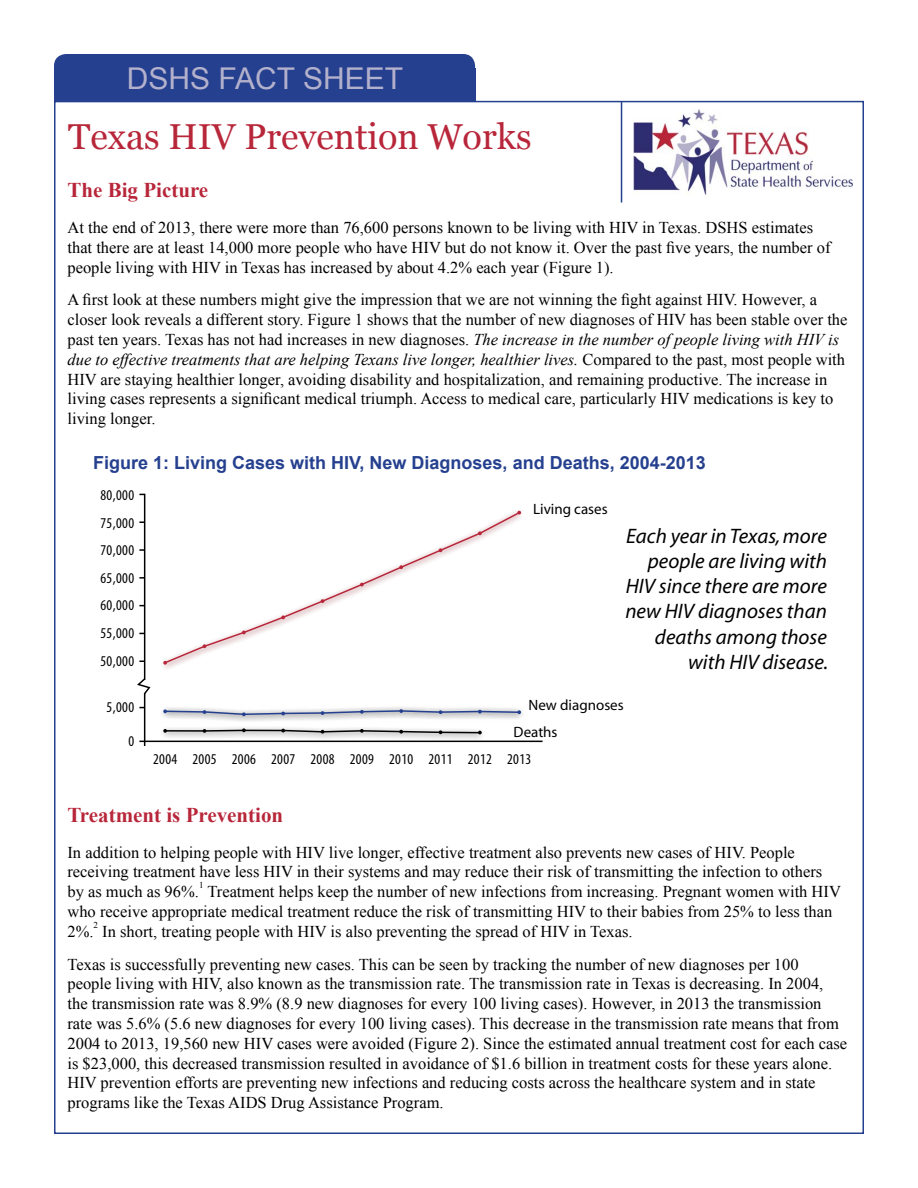
<style>
.page{position:relative;width:918px;height:1188px;background:#fff}
.page>*{position:absolute;margin:0;border:0;box-sizing:border-box;transform-origin:0 0}
.t1{font:36px "Georgia";color:#b8263a}
.t2{font:30px "Arial";color:#b4b1cc}
.t3{font:italic 21px/25.2px "Myriad";color:#000;text-align:right}
.Header_1{font:700 21px "Times New Roman";color:#b8263a}
.t4{font:700 18px "Arial";color:#25408f}
.Text{font:16.5px/19.8px "Times New Roman";color:#000}
.t5{font:condensed 15px "Myriad Pro";letter-spacing:.025em;color:#000}
.t6{font:15px "Myriad";color:#000}
.Text-2{font:9px "Times New Roman";color:#000}
.s1{font-style:italic}
</style>
<div class="page">
<div style="left:54px;top:54px;width:421px;height:30px;background:#25408f;border-radius:12px"></div>
<div style="left:54px;top:69px;width:421px;height:32px;background:#25408f"></div>
<img style="left:634px;top:109px;width:218px;height:85px">
<hr style="left:621px;top:102px;width:1px;height:100px;background:#25408f">
<hr style="left:144px;top:494px;width:1px;height:252px;background:#000">
<hr style="left:139px;top:741px;width:404px;height:1px;background:#000">
<div style="left:159px;top:725px;width:327px;height:16px;background:#000;opacity:.75"></div>
<svg style="left:162px;top:707px;width:361px;height:14px"></svg>
<svg style="left:164px;top:511px;width:357px;height:154px"></svg>
<svg style="left:137px;top:677px;width:14px;height:19px"></svg>
<svg style="left:163px;top:661px;width:4px;height:4px"></svg>
<svg style="left:242px;top:631px;width:4px;height:3px"></svg>
<svg style="left:203px;top:644px;width:3px;height:4px"></svg>
<svg style="left:281px;top:615px;width:4px;height:4px"></svg>
<svg style="left:321px;top:599px;width:3px;height:4px"></svg>
<svg style="left:399px;top:565px;width:4px;height:4px"></svg>
<svg style="left:517px;top:511px;width:4px;height:4px"></svg>
<svg style="left:478px;top:531px;width:4px;height:4px"></svg>
<svg style="left:439px;top:548px;width:3px;height:4px"></svg>
<svg style="left:360px;top:583px;width:4px;height:3px"></svg>
<svg style="left:163px;top:709px;width:358px;height:7px;background:#aeb5c7"></svg>
<svg style="left:163px;top:728px;width:319px;height:6px"></svg>
<p class="t2" style="left:127px;top:58px;width:278px">DSHS FACT SHEET</p>
<p class="t1" style="left:68px;top:115px;width:465px">Texas HIV Prevention Works</p>
<p class="Header_1" style="left:68px;top:176px;width:142px">The Big Picture</p>
<p class="Text" style="left:68px;top:217px;width:765px">At the end of 2013, there were more than 76,600 persons known to be living with HIV in Texas. DSHS estimates that there are at least 14,000 more people who have HIV but do not know it. Over the past five years, the number of people living with HIV in Texas has increased by about 4.2% each year (Figure 1).</p>
<p class="Text" style="left:68px;top:290px;width:782px">A first look at these numbers might give the impression that we are not winning the fight against HIV. However, a closer look reveals a different story. Figure 1 shows that the number of new diagnoses of HIV has been stable over the past ten years. Texas has not had increases in new diagnoses. <span class="s1">The increase in the number of people living with HIV is due to effective treatments that are helping Texans live longer, healthier lives.</span> Compared to the past, most people with HIV are staying healthier longer, avoiding disability and hospitalization, and remaining productive. The increase in living cases represents a significant medical triumph. Access to medical care, particularly HIV medications is key to living longer.</p>
<p class="t4" style="left:93px;top:451px;width:614px">Figure 1: Living Cases with HIV, New Diagnoses, and Deaths, 2004-2013</p>
<p class="t5" style="left:101px;top:486px;width:35px">80,000</p>
<p class="t5" style="left:101px;top:514px;width:35px">75,000</p>
<p class="t5" style="left:101px;top:541px;width:35px">70,000</p>
<p class="t5" style="left:101px;top:569px;width:35px">65,000</p>
<p class="t5" style="left:101px;top:596px;width:35px">60,000</p>
<p class="t5" style="left:101px;top:624px;width:35px">55,000</p>
<p class="t5" style="left:101px;top:652px;width:35px">50,000</p>
<p class="t5" style="left:107px;top:698px;width:29px">5,000</p>
<p class="t5" style="left:128px;top:732px;width:7px">0</p>
<p class="t6" style="left:533px;top:501px;width:76px">Living cases</p>
<p class="t3" style="left:625px;top:524px;width:204px">Each year in Texas, more people are living with<br>HIV since there are more new HIV diagnoses than deaths among those with HIV disease.</p>
<p class="t6" style="left:529px;top:698px;width:97px">New diagnoses</p>
<p class="t6" style="left:514px;top:724px;width:45px">Deaths</p>
<p class="t5" style="left:153px;top:750px;width:26px">2004</p>
<p class="t5" style="left:350px;top:750px;width:26px">2009</p>
<p class="t5" style="left:389px;top:750px;width:26px">2010</p>
<p class="t5" style="left:428px;top:750px;width:26px">2011</p>
<p class="t5" style="left:468px;top:750px;width:26px">2012</p>
<p class="t5" style="left:507px;top:750px;width:26px">2013</p>
<p class="t5" style="left:192px;top:750px;width:26px">2005</p>
<p class="t5" style="left:232px;top:750px;width:26px">2006</p>
<p class="t5" style="left:271px;top:750px;width:26px">2007</p>
<p class="t5" style="left:310px;top:750px;width:26px">2008</p>
<p class="Header_1" style="left:68px;top:800px;width:217px">Treatment is Prevention</p>
<p class="Text" style="left:68px;top:842px;width:756px">In addition to helping people with HIV live longer, effective treatment also prevents new cases of HIV. People receiving treatment have less HIV in their systems and may reduce their risk of transmitting the infection to others by as much as 96%.</p>
<p class="Text-2" style="left:199px;top:879px;width:6px">1</p>
<p class="Text" style="left:68px;top:882px;width:775px;text-indent:140px">Treatment helps keep the number of new infections from increasing. Pregnant women with HIV who receive appropriate medical treatment reduce the risk of transmitting HIV to their babies from 25% to less than<br>2%.</p>
<p class="Text-2" style="left:94px;top:919px;width:6px">2</p>
<p class="Text" style="left:102px;top:921px;width:532px">In short, treating people with HIV is also preventing the spread of HIV in Texas.</p>
<p class="Text" style="left:68px;top:954px;width:781px">Texas is successfully preventing new cases. This can be seen by tracking the number of new diagnoses per 100<br>people living with HIV, also known as the transmission rate. The transmission rate in Texas is decreasing. In 2004, the transmission rate was 8.9% (8.9 new diagnoses for every 100 living cases). However, in 2013 the transmission rate was 5.6% (5.6 new diagnoses for every 100 living cases). This decrease in the transmission rate means that from 2004 to 2013, 19,560 new HIV cases were avoided (Figure 2). Since the estimated annual treatment cost for each case is $23,000, this decreased transmission resulted in avoidance of $1.6 billion in treatment costs for these years alone.<br>HIV prevention efforts are preventing new infections and reducing costs across the healthcare system and in state programs like the Texas AIDS Drug Assistance Program.</p>
</div>
